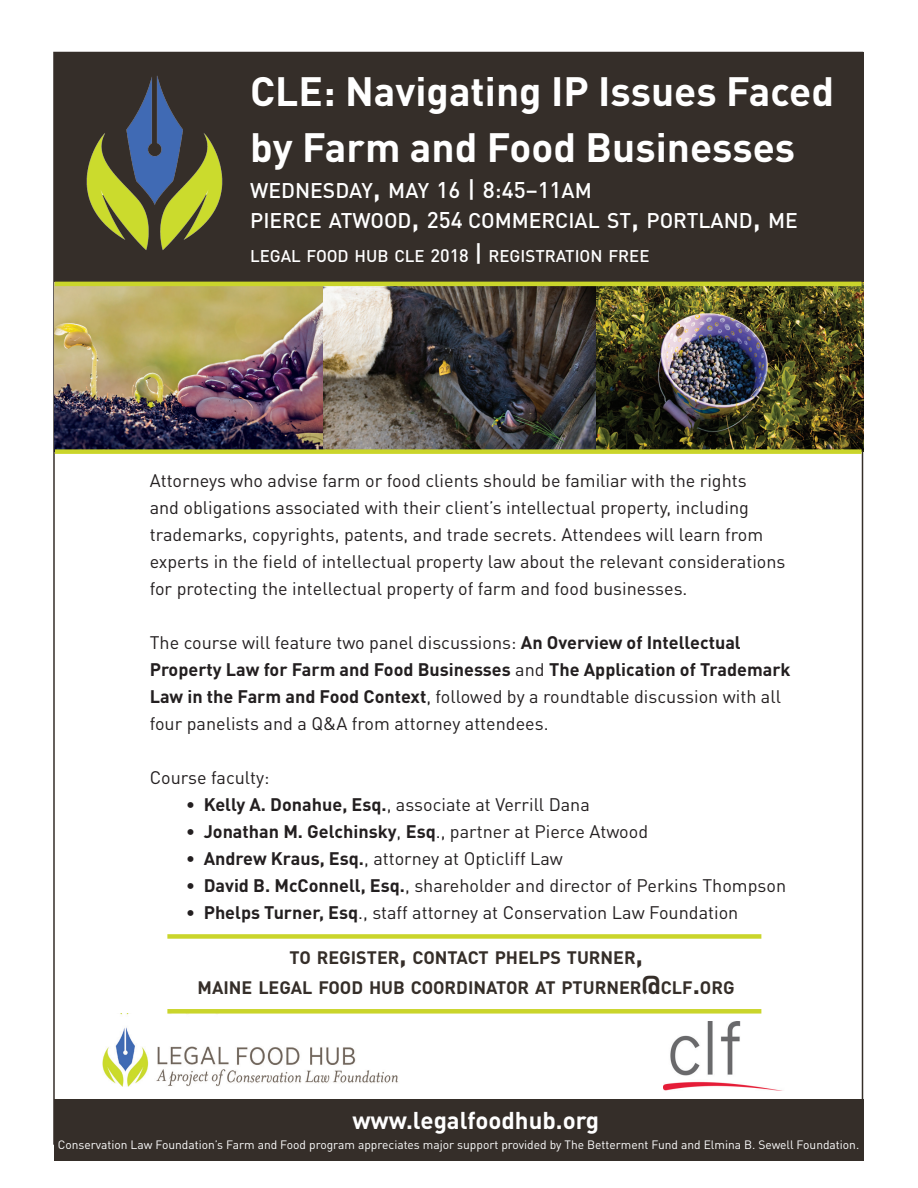
<style>
.page{position:relative;width:918px;height:1188px;background:#fff}
.page>*{position:absolute;margin:0;border:0;box-sizing:border-box;transform-origin:0 0}
.t1{font:700 40.5px/55.8px "DIN Pro";color:#fff}
.t2{font:700 24px "DIN Pro";color:#fff}
.t3{font:500 21px/30px "DIN Pro";color:#fff}
.t4{font:18px/27px "DIN Pro";color:#231f20}
.t5{font:700 17.85px/30px "DIN Pro";color:#352e29;text-align:center}
.t6{font:500 16.8px "DIN Pro";color:#fff}
.t7{font:12px "DIN Pro";color:#fff}
.s1{font-size:30px}
.s2{font-size:22.5px}
.s3{font-size:24px}
.s4{font-size:18px}
.s5{font-weight:700}
.s6{font-size:25.5px}
</style>
<div class="page">
<img style="left:54px;top:282px;width:270px;height:170px">
<img style="left:595px;top:282px;width:268px;height:170px">
<img style="left:324px;top:286px;width:271px;height:163px">
<div style="left:54px;top:52px;width:809px;height:230px;background:#352e29"></div>
<img style="left:102px;top:1014px;width:296px;height:73px">
<img style="left:663px;top:1022px;width:115px;height:68px">
<img style="left:86px;top:76px;width:137px;height:174px">
<div style="left:54px;top:1100px;width:809px;height:61px;background:#352e29"></div>
<hr style="left:55px;top:282px;width:806px;height:4px;background:#cad52b">
<div style="left:55px;top:449px;width:807px;height:5px;background:#cad52b"></div>
<div style="left:167px;top:1009px;width:594px;height:5px;background:#cad52b"></div>
<div style="left:167px;top:934px;width:594px;height:5px;background:#cad52b"></div>
<h1 class="t1" style="left:250px;top:59px;width:585px">CLE: Navigating IP Issues Faced by Farm and Food Businesses</h1>
<p class="t3" style="left:250px;top:173px;width:549px">WEDNESDAY<span class="s1">,</span> MAY <span class="s2">16</span> <span class="s3">|</span> <span class="s2">8:45–11</span>AM<br>PIERCE ATWOOD<span class="s1">,</span> <span class="s2">254</span> COMMERCIAL ST<span class="s1">,</span> PORTLAND<span class="s1">,</span> ME</p>
<p class="t6" style="left:250px;top:243px;width:401px">LEGAL FOOD HUB CLE <span class="s4">2018</span> <span class="s3">|</span> REGISTRATION FREE</p>
<p class="t4" style="left:150px;top:465px;width:637px">Attorneys who advise farm or food clients should be familiar with the rights<br>and obligations associated with their client’s intellectual property, including trademarks, copyrights, patents, and trade secrets. Attendees will learn from experts in the field of intellectual property law about the relevant considerations for protecting the intellectual property of farm and food businesses.</p>
<p class="t4" style="left:150px;top:627px;width:642px">The course will feature two panel discussions: <span class="s5">An Overview of Intellectual Property Law for Farm and Food Businesses</span> and <span class="s5">The Application of Trademark Law in the Farm and Food Context</span>, followed by a roundtable discussion with all four panelists and a Q&amp;A from attorney attendees.</p>
<p class="t4" style="left:150px;top:762px;width:121px">Course faculty:</p>
<p class="t4" style="left:186px;top:789px;width:406px">• <span class="s5">Kelly A. Donahue, Esq.</span>, associate at Verrill Dana</p>
<p class="t4" style="left:186px;top:816px;width:464px">• <span class="s5">Jonathan M. Gelchinsky</span>, <span class="s5">Esq</span>., partner at Pierce Atwood</p>
<p class="t4" style="left:186px;top:843px;width:379px">• <span class="s5">Andrew Kraus, Esq.</span>, attorney at Opticliff Law</p>
<p class="t4" style="left:186px;top:870px;width:602px">• <span class="s5">David B. McConnell, Esq.</span>, shareholder and director of Perkins Thompson</p>
<p class="t4" style="left:186px;top:897px;width:554px">• <span class="s5">Phelps Turner, Esq</span>., staff attorney at Conservation Law Foundation</p>
<p class="t5" style="left:198px;top:941px;width:539px">TO REGISTER<span class="s6">,</span> CONTACT PHELPS TURNER<span class="s6">,<br></span>MAINE LEGAL FOOD HUB COORDINATOR AT PTURNER<span class="s6">@</span>CLF<span class="s6">.</span>ORG</p>
<h2 class="t2" style="left:352px;top:1100px;width:248px">www.legalfoodhub.org</h2>
<p class="t7" style="left:58px;top:1135px;width:803px">Conservation Law Foundation’s Farm and Food program appreciates major support provided by The Betterment Fund and Elmina B. Sewell Foundation.</p>
</div>
